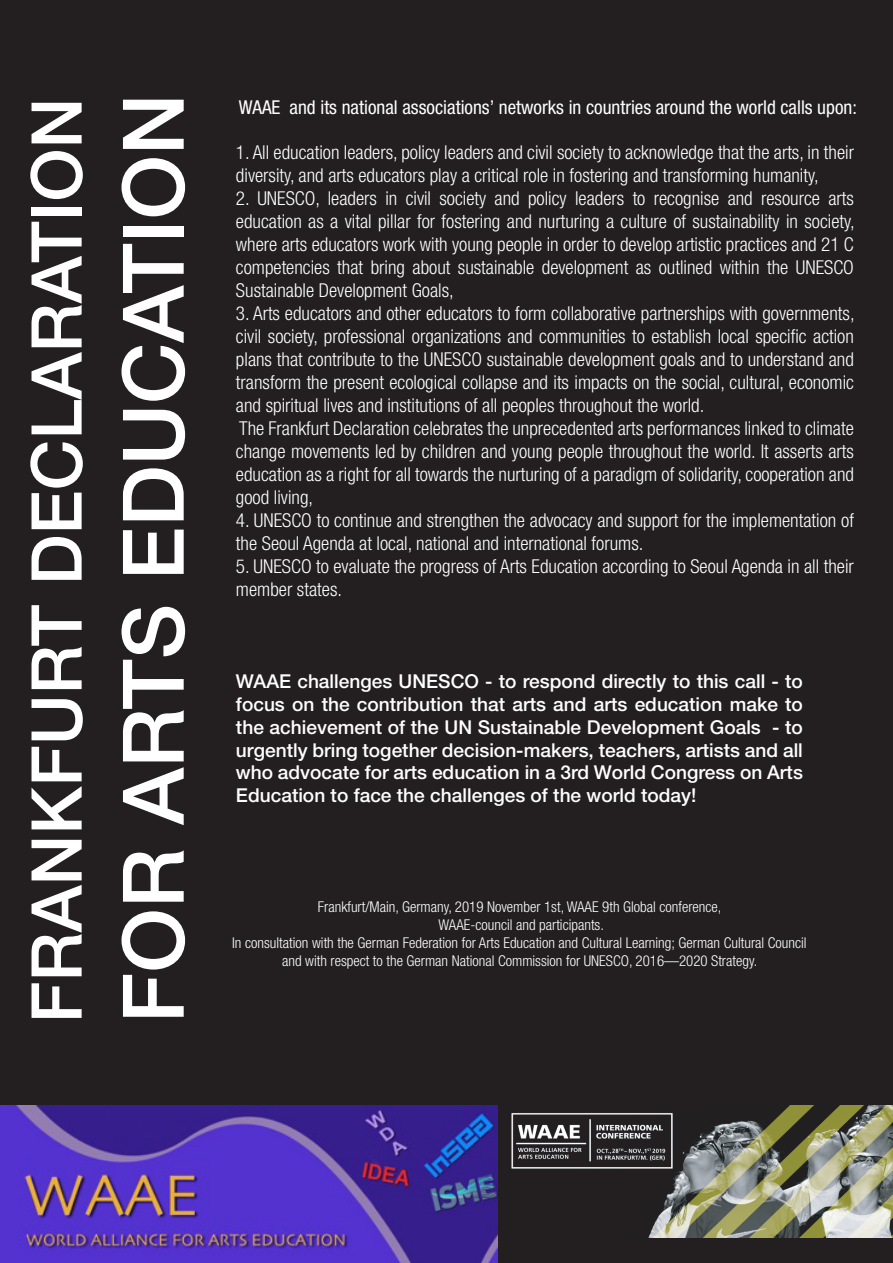
<style>
.page{position:relative;width:893px;height:1263px;background:#fff}
.page>*{position:absolute;margin:0;border:0;box-sizing:border-box;transform-origin:0 0}
.t1{font:300 condensed 19.2px/23px "Helvetica Neue LT Pro";color:#fff}
.t2{font:500 19.2px/23px "Helvetica Neue LT Pro";color:#fff;text-align:justify}
.t3{font:condensed 19.2px "Helvetica Neue LT Pro";color:#fff}
.t4{font:300 condensed 14.85px/17.9px "Helvetica Neue LT Pro";color:#fff;text-align:center}
</style>
<div class="page">
<div style="left:0;top:0;width:893px;height:1061px;background:#231f21"></div>
<svg style="left:32px;top:983px;width:50px;height:35px"></svg>
<svg style="left:32px;top:840px;width:50px;height:136px"></svg>
<svg style="left:32px;top:747px;width:50px;height:82px"></svg>
<svg style="left:32px;top:699px;width:51px;height:41px"></svg>
<svg style="left:32px;top:605px;width:50px;height:84px"></svg>
<svg style="left:32px;top:537px;width:50px;height:43px"></svg>
<svg style="left:30px;top:442px;width:53px;height:87px"></svg>
<svg style="left:32px;top:222px;width:50px;height:212px"></svg>
<div style="left:32px;top:207px;width:50px;height:9px;background:#fff"></div>
<svg style="left:30px;top:151px;width:53px;height:48px"></svg>
<svg style="left:32px;top:103px;width:50px;height:40px"></svg>
<svg style="left:123px;top:975px;width:61px;height:42px"></svg>
<svg style="left:122px;top:911px;width:63px;height:58px"></svg>
<svg style="left:123px;top:850px;width:61px;height:52px"></svg>
<svg style="left:123px;top:767px;width:61px;height:58px"></svg>
<svg style="left:122px;top:607px;width:63px;height:154px"></svg>
<svg style="left:123px;top:530px;width:61px;height:44px"></svg>
<svg style="left:123px;top:468px;width:61px;height:52px"></svg>
<svg style="left:123px;top:410px;width:62px;height:50px"></svg>
<svg style="left:122px;top:244px;width:63px;height:157px"></svg>
<div style="left:123px;top:226px;width:61px;height:11px;background:#fff"></div>
<svg style="left:122px;top:158px;width:63px;height:58px"></svg>
<svg style="left:123px;top:100px;width:61px;height:49px"></svg>
<img style="left:510px;top:1104px;width:383px;height:134px">
<img style="left:0;top:1104px;width:498px;height:159px">
<div style="left:0;top:1054px;width:893px;height:50px;background:#231f21"></div>
<div style="left:504px;top:1238px;width:389px;height:25px;background:#231f21"></div>
<div style="left:498px;top:1053px;width:12px;height:210px;background:#231f21"></div>
<p class="t3" style="left:239px;top:96px;width:619px">WAAE and its national associations’ networks in countries around the world calls upon:</p>
<p class="t1" style="left:236px;top:141px;width:620px">1. All education leaders, policy leaders and civil society to acknowledge that the arts, in their diversity, and arts educators play a critical role in fostering and transforming humanity,</p>
<p class="t1" style="left:236px;top:187px;width:620px;text-align:justify">2. UNESCO, leaders in civil society and policy leaders to recognise and resource arts education as a vital pillar for fostering and nurturing a culture of sustainability in society, where arts educators work with young people in order to develop artistic practices and 21 C competencies that bring about sustainable development as outlined within the UNESCO Sustainable Development Goals,</p>
<p class="t1" style="left:236px;top:302px;width:620px">3. Arts educators and other educators to form collaborative partnerships with governments, civil society, professional organizations and communities to establish local specific action plans that contribute to the UNESCO sustainable development goals and to understand and transform the present ecological collapse and its impacts on the social, cultural, economic and spiritual lives and institutions of all peoples throughout the world.<br>The Frankfurt Declaration celebrates the unprecedented arts performances linked to climate change movements led by children and young people throughout the world. It asserts arts education as a right for all towards the nurturing of a paradigm of solidarity, cooperation and good living,</p>
<p class="t1" style="left:236px;top:508px;width:619px">4. UNESCO to continue and strengthen the advocacy and support for the implementation of the Seoul Agenda at local, national and international forums.</p>
<p class="t1" style="left:236px;top:554px;width:619px">5. UNESCO to evaluate the progress of Arts Education according to Seoul Agenda in all their member states.</p>
<p class="t2" style="left:236px;top:669px;width:568px">WAAE challenges UNESCO - to respond directly to this call - to focus on the contribution that arts and arts education make to the achievement of the UN Sustainable Development Goals - to urgently bring together decision-makers, teachers, artists and all who advocate for arts education in a 3rd World Congress on Arts Education to face the challenges of the world today!</p>
<p class="t4" style="left:232px;top:898px;width:576px">Frankfurt/Main, Germany, 2019 November 1st, WAAE 9th Global conference,<br>WAAE-council and participants.<br>In consultation with the German Federation for Arts Education and Cultural Learning; German Cultural Council and with respect to the German National Commission for UNESCO, 2016—2020 Strategy.</p>
</div>
